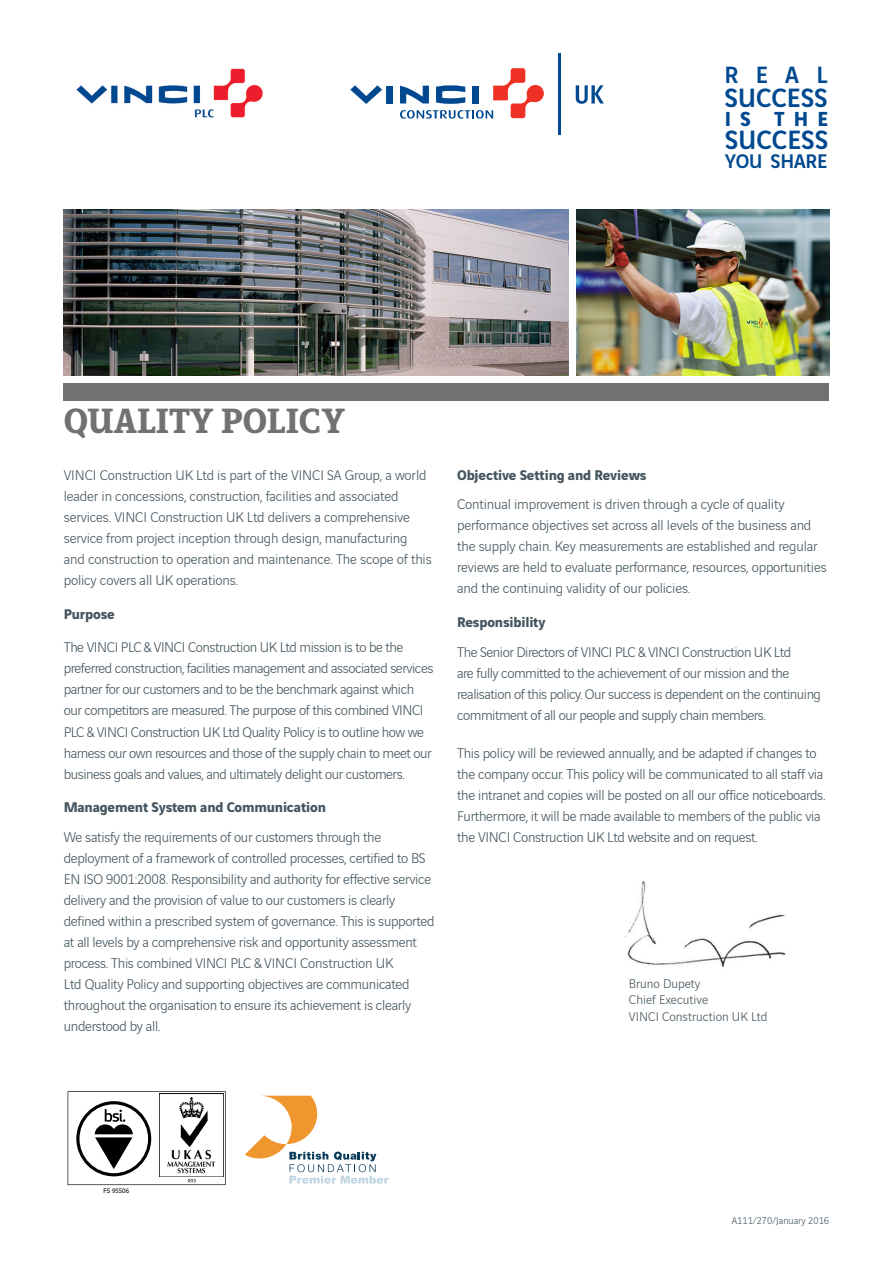
<style>
.page{position:relative;width:893px;height:1263px;background:#fff}
.page>*{position:absolute;margin:0;border:0;box-sizing:border-box;transform-origin:0 0}
.t1{font:700 37.5px "Vinci Serif";letter-spacing:-.01em;color:#717073}
.t2{font:500 28.35px "Vinci Sans";color:#004990}
.t3{font:500 25.2px "Vinci Sans";color:#004990}
.t4{font:700 21.75px "Vinci Sans";color:#004990}
.t5{font:500 21px "Vinci Sans";letter-spacing:-.01em;color:#004990}
.t6{font:300 15px/21px "Vinci Sans";letter-spacing:-.02em;color:#455560}
.t7{font:700 15px "Vinci Sans";letter-spacing:-.01em;color:#455560}
.t8{font:300 13.5px/16.2px "Vinci Sans";color:#455560}
.t9{font:300 10.5px "Vinci Sans";color:#455560}
.t10{font:6.15px "Tahoma";color:#000}
</style>
<div class="page">
<div style="left:64px;top:383px;width:765px;height:17px;background:#717073"></div>
<img style="left:64px;top:210px;width:504px;height:165px">
<img style="left:577px;top:210px;width:252px;height:165px">
<svg style="left:68px;top:1091px;width:158px;height:94px"></svg>
<svg style="left:245px;top:1096px;width:144px;height:88px"></svg>
<img style="left:76px;top:68px;width:187px;height:50px">
<div style="left:386px;top:86px;width:7px;height:17px;background:#004990"></div>
<svg style="left:350px;top:85px;width:32px;height:19px"></svg>
<svg style="left:400px;top:68px;width:144px;height:51px"></svg>
<hr style="left:559px;top:53px;width:2px;height:82px;background:#004990">
<svg style="left:576px;top:85px;width:28px;height:19px"></svg>
<img style="left:624px;top:881px;width:162px;height:86px">
<h3 class="t3" style="left:724px;top:55px;width:105px">R E A L</h3>
<h2 class="t2" style="left:724px;top:76px;width:105px">SUCCESS</h2>
<h3 class="t4" style="left:725px;top:101px;width:28px">I S</h3>
<h3 class="t4" style="left:774px;top:101px;width:55px">T H E</h3>
<h2 class="t2" style="left:725px;top:118px;width:105px">SUCCESS</h2>
<h3 class="t5" style="left:725px;top:145px;width:104px">YOU SHARE</h3>
<h1 class="t1" style="left:64px;top:393px;width:283px">QUALITY POLICY</h1>
<p class="t6" style="left:64px;top:463px;width:369px">VINCI Construction UK Ltd is part of the VINCI SA Group, a world leader in concessions, construction, facilities and associated services. VINCI Construction UK Ltd delivers a comprehensive service from project inception through design, manufacturing and construction to operation and maintenance. The scope of this policy covers all UK operations.</p>
<p class="t7" style="left:64px;top:602px;width:53px">Purpose</p>
<p class="t6" style="left:64px;top:636px;width:371px">The VINCI PLC &amp; VINCI Construction UK Ltd mission is to be the preferred construction, facilities management and associated services partner for our customers and to be the benchmark against which our competitors are measured. The purpose of this combined VINCI PLC &amp; VINCI Construction UK Ltd Quality Policy is to outline how we harness our own resources and those of the supply chain to meet our business goals and values, and ultimately delight our customers.</p>
<p class="t7" style="left:64px;top:795px;width:264px">Management System and Communication</p>
<p class="t6" style="left:64px;top:825px;width:372px">We satisfy the requirements of our customers through the deployment of a framework of controlled processes, certified to BS EN ISO 9001:2008. Responsibility and authority for effective service delivery and the provision of value to our customers is clearly defined within a prescribed system of governance. This is supported at all levels by a comprehensive risk and opportunity assessment process. This combined VINCI PLC &amp; VINCI Construction UK<br>Ltd Quality Policy and supporting objectives are communicated throughout the organisation to ensure its achievement is clearly understood by all.</p>
<p class="t7" style="left:457px;top:463px;width:191px">Objective Setting and Reviews</p>
<p class="t6" style="left:457px;top:493px;width:371px">Continual improvement is driven through a cycle of quality performance objectives set across all levels of the business and the supply chain. Key measurements are established and regular reviews are held to evaluate performance, resources, opportunities and the continuing validity of our policies.</p>
<p class="t7" style="left:457px;top:610px;width:90px">Responsibility</p>
<p class="t6" style="left:457px;top:640px;width:365px">The Senior Directors of VINCI PLC &amp; VINCI Construction UK Ltd<br>are fully committed to the achievement of our mission and the realisation of this policy. Our success is dependent on the continuing commitment of all our people and supply chain members.</p>
<p class="t6" style="left:457px;top:741px;width:370px">This policy will be reviewed annually, and be adapted if changes to the company occur. This policy will be communicated to all staff via the intranet and copies will be posted on all our office noticeboards.<br>Furthermore, it will be made available to members of the public via the VINCI Construction UK Ltd website and on request.</p>
<p class="t8" style="left:629px;top:974px;width:140px">Bruno Dupety<br>Chief Executive<br>VINCI Construction UK Ltd</p>
<p class="t10" style="left:104px;top:1186px;width:27px">FS 95506</p>
<p class="t9" style="left:732px;top:1213px;width:99px">A111/270/January 2016</p>
</div>
